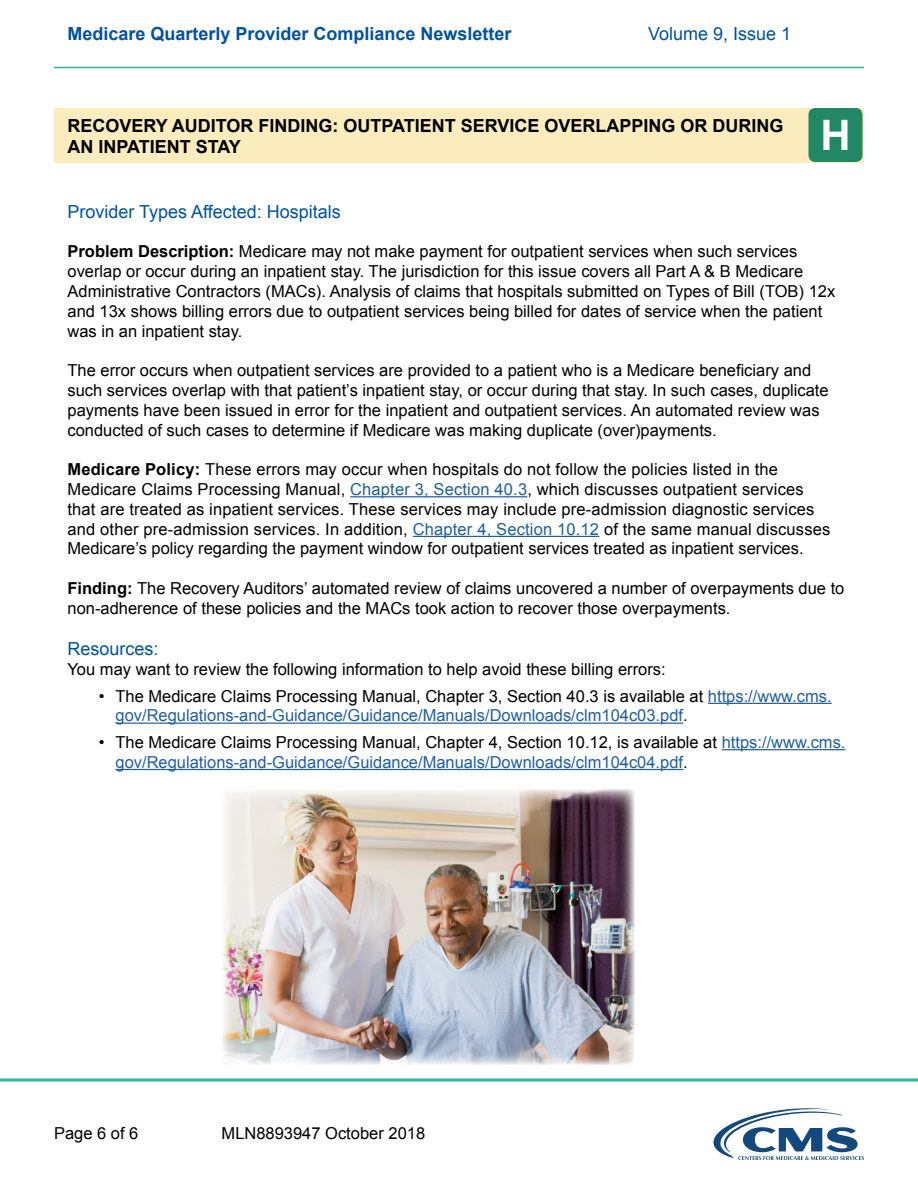
<style>
.page{position:relative;width:918px;height:1188px;background:#fff}
.page>*{position:absolute;margin:0;border:0;box-sizing:border-box;transform-origin:0 0}
.t1{font:700 42px "Arial";color:#fff}
.t2{font:700 18px/21.6px "Arial";color:#000}
.t3{font:18px "Arial";color:#00529c}
.t4{font:700 18px "Arial";color:#00529c}
.Paragraph_Text{font:16.5px/19.8px "Arial";color:#000}
.t5{font:16.5px/19.8px "Arial";color:#215e9e}
.s1{font-weight:700}
.s2{color:#215e9e}
.s3{color:#000}
</style>
<div class="page">
<hr style="left:54px;top:67px;width:810px;height:1px;background:#2bb892">
<svg style="left:713px;top:1108px;width:151px;height:52px"></svg>
<svg style="left:0;top:1078px;width:918px;height:4px;background:#5fc9ad"></svg>
<div style="left:54px;top:108px;width:810px;height:55px;background:#fbecbd"></div>
<hr style="left:350px;top:496px;width:177px;height:1px;background:#215e9e">
<hr style="left:413px;top:536px;width:186px;height:1px;background:#215e9e">
<hr style="left:708px;top:703px;width:124px;height:1px;background:#215e9e">
<hr style="left:116px;top:723px;width:567px;height:1px;background:#215e9e">
<hr style="left:722px;top:749px;width:123px;height:1px;background:#215e9e">
<hr style="left:116px;top:769px;width:567px;height:1px;background:#215e9e">
<div style="left:808px;top:108px;width:54px;height:54px;background:#228764;border-radius:7px"></div>
<img style="left:222px;top:789px;width:412px;height:275px">
<p class="t4" style="left:68px;top:22px;width:446px">Medicare Quarterly Provider Compliance Newsletter</p>
<p class="t3" style="left:648px;top:22px;width:145px">Volume 9, Issue 1</p>
<h2 class="t2" style="left:68px;top:115px;width:718px">RECOVERY AUDITOR FINDING: OUTPATIENT SERVICE OVERLAPPING OR DURING<br>AN INPATIENT STAY</h2>
<p class="t1" style="left:820px;top:108px;width:32px">H</p>
<h3 class="t3" style="left:68px;top:200px;width:275px">Provider Types Affected: Hospitals</h3>
<p class="Paragraph_Text" style="left:68px;top:242px;width:769px"><span class="s1">Problem Description:</span> Medicare may not make payment for outpatient services when such services overlap or occur during an inpatient stay. The jurisdiction for this issue covers all Part A &amp; B Medicare Administrative Contractors (MACs). Analysis of claims that hospitals submitted on Types of Bill (TOB) 12x and 13x shows billing errors due to outpatient services being billed for dates of service when the patient was in an inpatient stay.</p>
<p class="Paragraph_Text" style="left:68px;top:361px;width:763px">The error occurs when outpatient services are provided to a patient who is a Medicare beneficiary and such services overlap with that patient’s inpatient stay, or occur during that stay. In such cases, duplicate payments have been issued in error for the inpatient and outpatient services. An automated review was conducted of such cases to determine if Medicare was making duplicate (over)payments.</p>
<p class="Paragraph_Text" style="left:68px;top:460px;width:764px"><span class="s1">Medicare Policy:</span> These errors may occur when hospitals do not follow the policies listed in the Medicare Claims Processing Manual, <span class="s2">Chapter 3, Section 40.3</span>, which discusses outpatient services that are treated as inpatient services. These services may include pre-admission diagnostic services and other pre-admission services. In addition, <span class="s2">Chapter 4, Section 10.12</span> of the same manual discusses Medicare’s policy regarding the payment window for outpatient services treated as inpatient services.</p>
<p class="Paragraph_Text" style="left:68px;top:579px;width:779px"><span class="s1">Finding:</span> The Recovery Auditors’ automated review of claims uncovered a number of overpayments due to non-adherence of these policies and the MACs took action to recover those overpayments.</p>
<h3 class="t3" style="left:68px;top:637px;width:93px">Resources:</h3>
<p class="Paragraph_Text" style="left:68px;top:660px;width:600px">You may want to review the following information to help avoid these billing errors:</p>
<p class="t5" style="left:115px;top:686px;width:718px;text-indent:-17px"><span class="s3">• The Medicare Claims Processing Manual, Chapter 3, Section 40.3 is available at</span> https://www.cms. gov/Regulations-and-Guidance/Guidance/Manuals/Downloads/clm104c03.pdf<span class="s3">.</span></p>
<p class="t5" style="left:115px;top:732px;width:732px;text-indent:-16px"><span class="s3">• The Medicare Claims Processing Manual, Chapter 4, Section 10.12, is available at</span> https://www.cms. gov/Regulations-and-Guidance/Guidance/Manuals/Downloads/clm104c04.pdf<span class="s3">.</span></p>
<p class="Paragraph_Text" style="left:54px;top:1124px;width:86px">Page 6 of 6</p>
<p class="Paragraph_Text" style="left:222px;top:1124px;width:205px">MLN8893947 October 2018</p>
</div>
